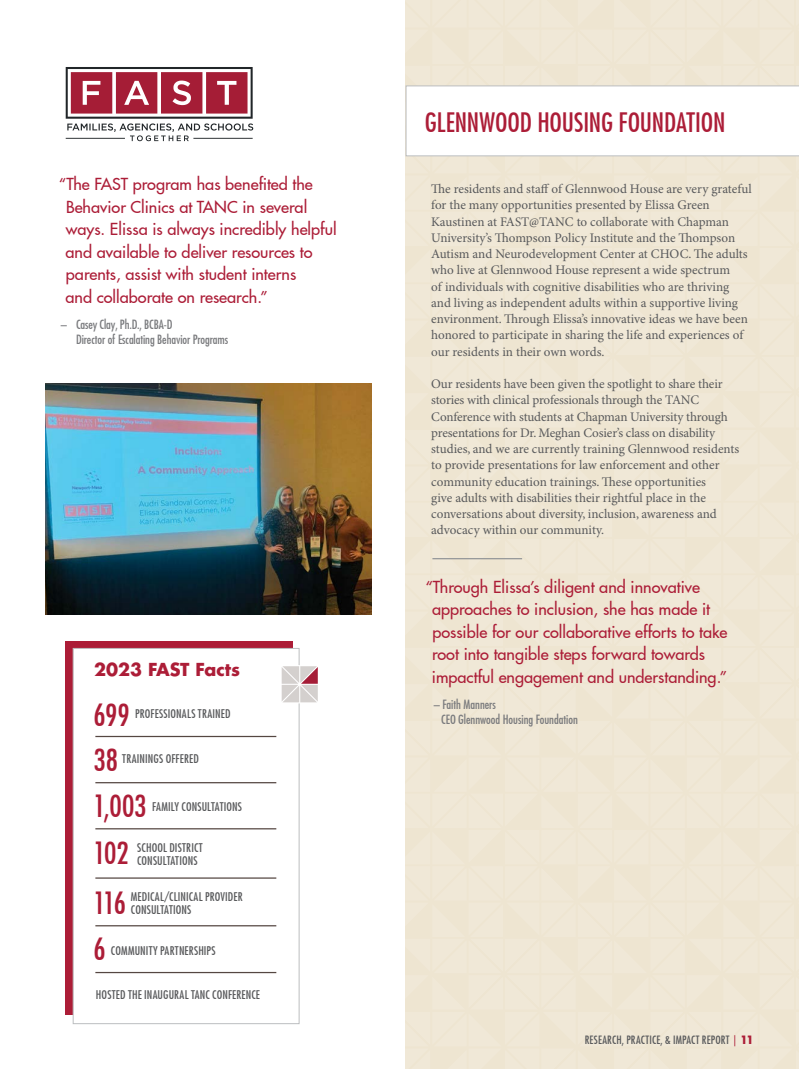
<style>
.page{position:relative;width:799px;height:1069px;background:#fff}
.page>*{position:absolute;margin:0;border:0;box-sizing:border-box;transform-origin:0 0}
.t1{font:500 condensed 30px "Futura LT Pro";letter-spacing:-.005em;color:#ac1d37}
.t2{font:500 condensed 26.25px "Futura LT Pro";letter-spacing:-.005em;color:#ac1d37}
.t3{font:700 17.5px "Futura LT Pro";color:#ac1d37}
.t4{font:500 16.25px/22.5px "Futura LT Pro";color:#ac1d37}
.t5{font:13.12px/16.2px "Minion Pro";letter-spacing:-.005em;color:#58595b}
.t6{font:500 condensed 12.5px "Futura LT Pro";letter-spacing:-.005em;color:#797a7d}
.t7{font:500 condensed 11.75px/12.9px "Futura LT Pro";letter-spacing:.01em;color:#58595b}
.t8{font:500 condensed 11.25px "Futura LT Pro";letter-spacing:.015em;color:#58595b}
.s1{color:#ac1d37}
.s2{font-weight:700;font-stretch:normal;color:#ac1d37}
</style>
<div class="page">
<div style="left:406px;top:0;width:393px;height:1069px;background:#f0e8d7"></div>
<div style="left:66px;top:641px;width:227px;height:374px;background:#ac1d37"></div>
<div style="left:73px;top:648px;width:226px;height:376px;background:#fff;border:1px solid #bcbec0"></div>
<hr style="left:432px;top:558px;width:90px;height:1px;background:#939598">
<hr style="left:95px;top:972px;width:181px;height:1px;background:#554742">
<hr style="left:95px;top:877px;width:181px;height:2px;background:#554742">
<hr style="left:95px;top:925px;width:181px;height:1px;background:#554742">
<hr style="left:95px;top:828px;width:181px;height:1px;background:#554742">
<hr style="left:95px;top:782px;width:181px;height:1px;background:#554742">
<hr style="left:95px;top:736px;width:181px;height:1px;background:#554742">
<svg style="left:281px;top:665px;width:36px;height:38px"></svg>
<div style="left:405px;top:85px;width:394px;height:71px;background:#fff"></div>
<svg style="left:66px;top:67px;width:187px;height:74px"></svg>
<img style="left:45px;top:383px;width:326px;height:232px">
<svg style="left:282px;top:666px;width:36px;height:36px"></svg>
<p class="t4" style="left:66px;top:172px;width:272px;text-indent:-7px">“The FAST program has benefited the Behavior Clinics at TANC in several ways. Elissa is always incredibly helpful and available to deliver resources to parents, assist with student interns<br>and collaborate on research.”</p>
<p class="t6" style="left:61px;top:316px;width:113px">– Casey Clay, Ph.D., BCBA-D</p>
<p class="t6" style="left:76px;top:331px;width:154px">Director of Escalating Behavior Programs</p>
<h3 class="t3" style="left:94px;top:656px;width:147px">2023 FAST Facts</h3>
<p class="t1" style="left:93px;top:694px;width:38px">699</p>
<p class="t7" style="left:135px;top:707px;width:97px">PROFESSIONALS TRAINED</p>
<p class="t1" style="left:93px;top:739px;width:26px">38</p>
<p class="t7" style="left:122px;top:752px;width:78px">TRAININGS OFFERED</p>
<p class="t1" style="left:93px;top:785px;width:55px">1,003</p>
<p class="t7" style="left:152px;top:799px;width:91px">FAMILY CONSULTATIONS</p>
<p class="t1" style="left:93px;top:832px;width:37px">102</p>
<p class="t7" style="left:137px;top:840px;width:67px">SCHOOL DISTRICT<br>CONSULTATIONS</p>
<p class="t1" style="left:93px;top:882px;width:34px">116</p>
<p class="t7" style="left:131px;top:890px;width:113px">MEDICAL/CLINICAL PROVIDER<br>CONSULTATIONS</p>
<p class="t1" style="left:93px;top:928px;width:14px">6</p>
<p class="t7" style="left:111px;top:944px;width:106px">COMMUNITY PARTNERSHIPS</p>
<p class="t7" style="left:96px;top:988px;width:166px">HOSTED THE INAUGURAL TANC CONFERENCE</p>
<h3 class="t2" style="left:425px;top:104px;width:302px">GLENNWOOD HOUSING FOUNDATION</h3>
<p class="t5" style="left:431px;top:181px;width:322px">Te residents and staf of Glennwood House are very grateful for the many opportunities presented by Elissa Green Kaustinen at FAST@TANC to collaborate with Chapman University’s Tompson Policy Institute and the Tompson Autism and Neurodevelopment Center at CHOC. Te adults who live at Glennwood House represent a wide spectrum<br>of individuals with cognitive disabilities who are thriving and living as independent adults within a supportive living environment. Trough Elissa’s innovative ideas we have been honored to participate in sharing the life and experiences of our residents in their own words.</p>
<p class="t5" style="left:431px;top:376px;width:309px">Our residents have been given the spotlight to share their stories with clinical professionals through the TANC Conference with students at Chapman University through presentations for Dr. Meghan Cosier’s class on disability studies, and we are currently training Glennwood residents to provide presentations for law enforcement and other community education trainings. Tese opportunities<br>give adults with disabilities their rightful place in the conversations about diversity, inclusion, awareness and advocacy within our community.</p>
<p class="t4" style="left:432px;top:575px;width:297px;text-indent:-7px">“Through Elissa’s diligent and innovative approaches to inclusion, she has made it possible for our collaborative efforts to take root into tangible steps forward towards impactful engagement and understanding.”</p>
<p class="t6" style="left:434px;top:696px;width:64px">– Faith Manners</p>
<p class="t6" style="left:441px;top:711px;width:138px">CEO Glennwood Housing Foundation</p>
<p class="t8" style="left:585px;top:1032px;width:171px">RESEARCH, PRACTICE, &amp; IMPACT REPORT <span class="s1">|</span> <span class="s2">11</span></p>
</div>
